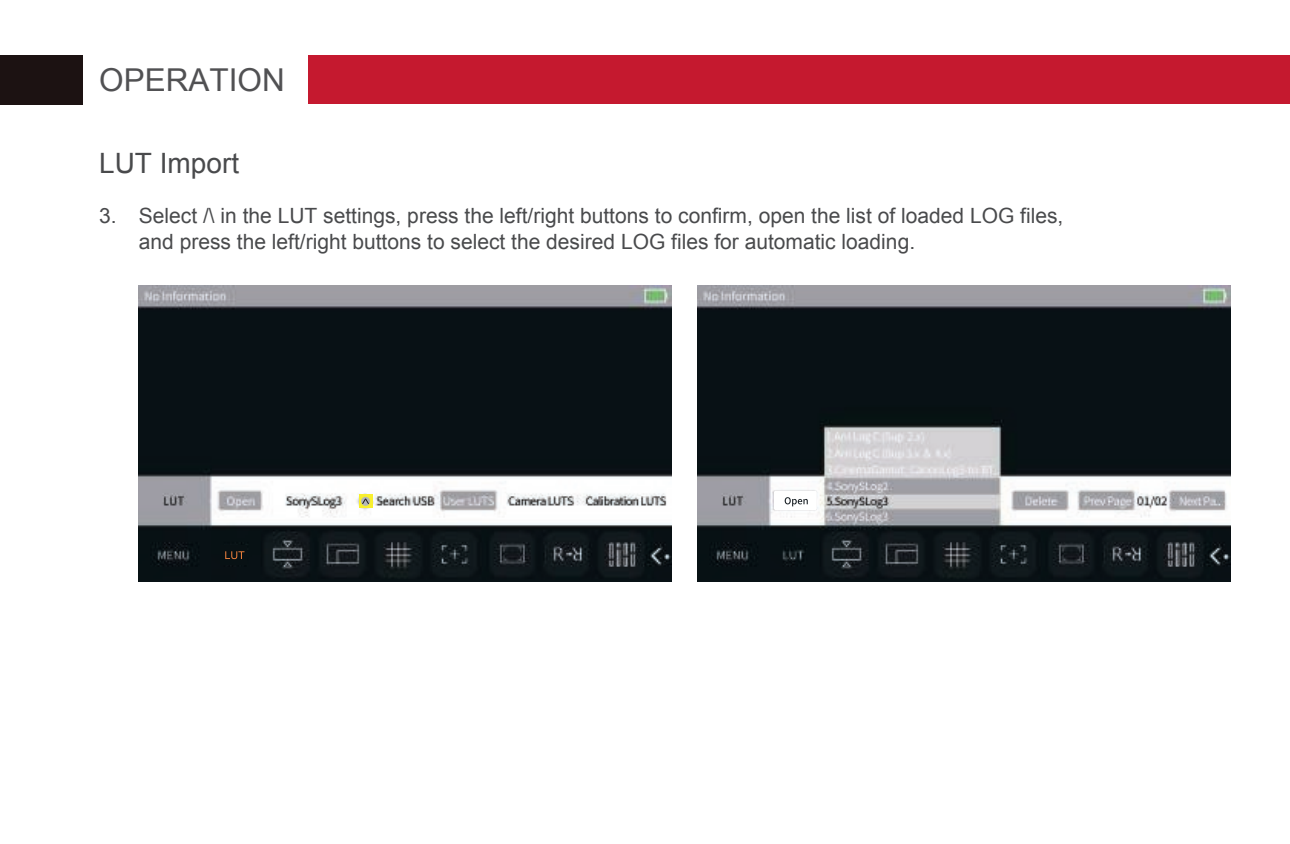
<style>
.page{position:relative;width:1290px;height:844px;background:#fff}
.page>*{position:absolute;margin:0;border:0;box-sizing:border-box;transform-origin:0 0}
.t1{font:31.5px "Arial";color:#515153}
.t2{font:28px "Arial";color:#494a4c}
.t3{font:21px/25.2px "Arial";color:#494a4c}
</style>
<div class="page">
<img style="left:698px;top:285px;width:532px;height:296px">
<div style="left:774px;top:490px;width:43px;height:20px;background:#fff;border-radius:2px"></div>
<svg style="left:786px;top:498px;width:22px;height:8px"></svg>
<img style="left:139px;top:285px;width:532px;height:296px">
<div style="left:220px;top:544px;width:26px;height:20px;background:#081114"></div>
<svg style="left:225px;top:551px;width:19px;height:8px"></svg>
<div style="left:359px;top:494px;width:13px;height:14px;background:#f8ef2e"></div>
<svg style="left:361px;top:496px;width:9px;height:9px"></svg>
<svg style="left:362px;top:498px;width:7px;height:6px"></svg>
<div style="left:0;top:55px;width:82px;height:49px;background:#1c1212"></div>
<div style="left:308px;top:55px;width:982px;height:49px;background:#c5192f"></div>
<h1 class="t1" style="left:99px;top:60px;width:187px">OPERATION</h1>
<h2 class="t2" style="left:99px;top:145px;width:142px">LUT Import</h2>
<p class="t3" style="left:139px;top:203px;width:926px;text-indent:-40px">3. Select /\ in the LUT settings, press the left/right buttons to confirm, open the list of loaded LOG files, and press the left/right buttons to select the desired LOG files for automatic loading.</p>
</div>
